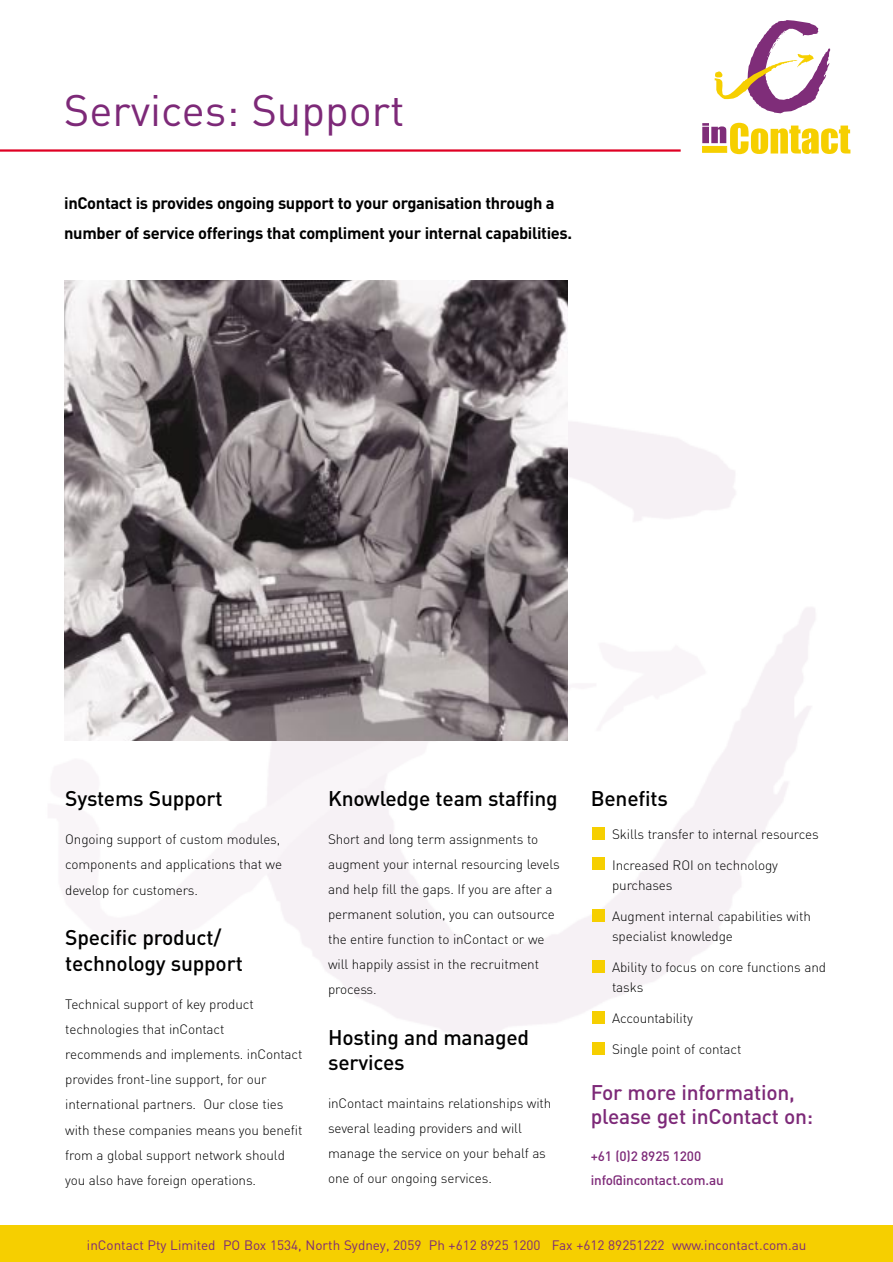
<style>
.page{position:relative;width:893px;height:1262px;background:#fff}
.page>*{position:absolute;margin:0;border:0;box-sizing:border-box;transform-origin:0 0}
.t1{font:43.5px "DIN";color:#7d2978}
.t2{font:500 21px/25.2px "DIN";letter-spacing:-.01em;color:#000}
.t3{font:500 21px/24px "DIN";letter-spacing:-.01em;color:#7d2978}
.t4{font:700 16.5px/30px "DIN";letter-spacing:-.02em;color:#000}
.t5{font:300 13.5px/25.2px "DIN";letter-spacing:-.01em;color:#000}
.t6{font:13.5px "DIN";color:#7d2978}
.t7{font:500 13.5px/24px "DIN";letter-spacing:-.01em;color:#7d2978}
</style>
<div class="page">
<img style="left:64px;top:402px;width:596px;height:653px">
<svg style="left:702px;top:123px;width:148px;height:31px"></svg>
<svg style="left:714px;top:20px;width:116px;height:93px"></svg>
<hr style="left:0;top:149px;width:680px;height:3px;background:#df0023">
<div style="left:592px;top:1041px;width:13px;height:13px;background:#f6cf00"></div>
<div style="left:592px;top:1011px;width:13px;height:12px;background:#f6cf00"></div>
<div style="left:592px;top:959px;width:13px;height:13px;background:#f6cf00"></div>
<div style="left:592px;top:908px;width:13px;height:13px;background:#f6cf00"></div>
<div style="left:592px;top:857px;width:13px;height:13px;background:#f6cf00"></div>
<div style="left:592px;top:826px;width:13px;height:13px;background:#f6cf00"></div>
<div style="left:0;top:1225px;width:892px;height:36px;background:#f6cf00"></div>
<img style="left:64px;top:280px;width:503px;height:460px">
<h1 class="t1" style="left:64px;top:95px;width:342px">Services: Support</h1>
<p class="t4" style="left:64px;top:190px;width:509px">inContact is provides ongoing support to your organisation through a number of service offerings that compliment your internal capabilities.</p>
<h2 class="t2" style="left:65px;top:788px;width:159px">Systems Support</h2>
<p class="t5" style="left:65px;top:828px;width:218px">Ongoing support of custom modules, components and applications that we develop for customers.</p>
<h2 class="t2" style="left:65px;top:927px;width:179px">Specific product/ technology support</h2>
<p class="t5" style="left:65px;top:992px;width:238px">Technical support of key product technologies that inContact recommends and implements. inContact provides front-line support, for our international partners. Our close ties with these companies means you benefit from a global support network should you also have foreign operations.</p>
<h2 class="t2" style="left:328px;top:788px;width:231px">Knowledge team staffing</h2>
<p class="t5" style="left:328px;top:828px;width:233px">Short and long term assignments to augment your internal resourcing levels and help fill the gaps. If you are after a permanent solution, you can outsource the entire function to inContact or we will happily assist in the recruitment process.</p>
<h2 class="t2" style="left:328px;top:1027px;width:202px">Hosting and managed services</h2>
<p class="t5" style="left:328px;top:1092px;width:225px">inContact maintains relationships with several leading providers and will manage the service on your behalf as one of our ongoing services.</p>
<h2 class="t2" style="left:591px;top:788px;width:78px">Benefits</h2>
<p class="t5" style="left:612px;top:822px;width:208px">Skills transfer to internal resources</p>
<p class="t5" style="left:612px;top:856px;width:167px;line-height:20.2px">Increased ROI on technology purchases</p>
<p class="t5" style="left:612px;top:907px;width:200px;line-height:20.2px">Augment internal capabilities with specialist knowledge</p>
<p class="t5" style="left:612px;top:958px;width:215px;line-height:20.2px">Ability to focus on core functions and tasks</p>
<p class="t5" style="left:612px;top:1007px;width:82px">Accountability</p>
<p class="t5" style="left:612px;top:1038px;width:131px">Single point of contact</p>
<h2 class="t3" style="left:591px;top:1082px;width:224px">For more information, please get inContact on:</h2>
<p class="t7" style="left:591px;top:1145px;width:134px">+61 (0)2 8925 1200 info@incontact.com.au</p>
<p class="t6" style="left:87px;top:1240px;width:721px">inContact Pty Limited PO Box 1534, North Sydney, 2059 Ph +612 8925 1200 Fax +612 89251222 www.incontact.com.au</p>
</div>
